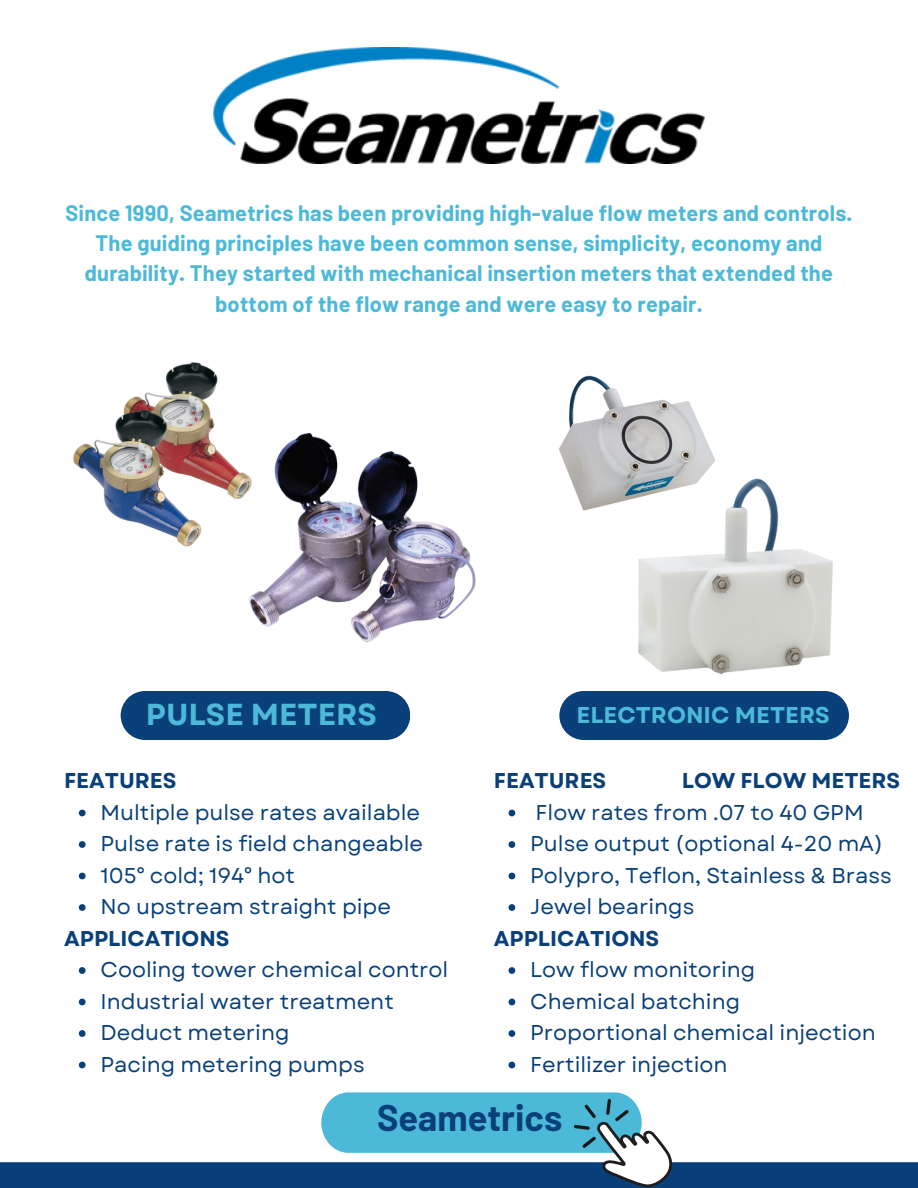
<style>
.page{position:relative;width:918px;height:1188px;background:#fff}
.page>*{position:absolute;margin:0;border:0;box-sizing:border-box;transform-origin:0 0}
.t1{font:700 36.3px "Barlow";color:#094079}
.t2{font:700 30.3px "Garet";color:#4cb9d8}
.t3{font:700 22.8px "Garet";color:#4cb9d8}
.t4{font:700 21.9px/30.3px "Barlow";letter-spacing:.01em;color:#4cb9d8;text-align:center}
.t5{font:21.45px "Garet";color:#094079}
.t6{font:700 21.45px "Garet";color:#094079}
</style>
<div class="page">
<div style="left:0;top:1162px;width:918px;height:26px;background:#094079"></div>
<svg style="left:321px;top:1092px;width:352px;height:96px"></svg>
<img style="left:214px;top:47px;width:490px;height:116px">
<img style="left:73px;top:362px;width:166px;height:185px">
<img style="left:239px;top:432px;width:237px;height:211px">
<div style="left:121px;top:691px;width:289px;height:49px;background:#094079"></div>
<div style="left:559px;top:691px;width:290px;height:49px;background:#094079"></div>
<img style="left:559px;top:375px;width:148px;height:136px">
<img style="left:599px;top:442px;width:250px;height:272px">
<svg style="left:79px;top:810px;width:7px;height:6px"></svg>
<svg style="left:79px;top:841px;width:7px;height:7px"></svg>
<svg style="left:79px;top:873px;width:7px;height:6px"></svg>
<svg style="left:79px;top:904px;width:7px;height:7px"></svg>
<svg style="left:79px;top:967px;width:7px;height:7px"></svg>
<svg style="left:79px;top:999px;width:7px;height:6px"></svg>
<svg style="left:79px;top:1030px;width:7px;height:7px"></svg>
<svg style="left:79px;top:1062px;width:7px;height:6px"></svg>
<svg style="left:509px;top:810px;width:6px;height:6px"></svg>
<svg style="left:509px;top:841px;width:6px;height:7px"></svg>
<svg style="left:509px;top:873px;width:6px;height:6px"></svg>
<svg style="left:509px;top:904px;width:6px;height:7px"></svg>
<svg style="left:509px;top:967px;width:6px;height:7px"></svg>
<svg style="left:509px;top:999px;width:6px;height:6px"></svg>
<svg style="left:509px;top:1030px;width:6px;height:7px"></svg>
<svg style="left:509px;top:1062px;width:6px;height:6px"></svg>
<p class="t4" style="left:65px;top:197px;width:789px">Since 1990, Seametrics has been providing high-value flow meters and controls.<br>The guiding principles have been common sense, simplicity, economy and durability. They started with mechanical insertion meters that extended the bottom of the flow range and were easy to repair.</p>
<h3 class="t2" style="left:146px;top:692px;width:233px">PULSE METERS</h3>
<h3 class="t6" style="left:64px;top:765px;width:114px">FEATURES</h3>
<p class="t5" style="left:101px;top:797px;width:321px">Multiple pulse rates available</p>
<p class="t5" style="left:101px;top:828px;width:324px">Pulse rate is field changeable</p>
<p class="t5" style="left:101px;top:860px;width:196px">105° cold; 194° hot</p>
<p class="t5" style="left:101px;top:891px;width:292px">No upstream straight pipe</p>
<h3 class="t6" style="left:64px;top:923px;width:167px">APPLICATIONS</h3>
<p class="t5" style="left:101px;top:954px;width:349px">Cooling tower chemical control</p>
<p class="t5" style="left:101px;top:986px;width:295px">Industrial water treatment</p>
<p class="t5" style="left:101px;top:1017px;width:190px">Deduct metering</p>
<p class="t5" style="left:101px;top:1049px;width:266px">Pacing metering pumps</p>
<h3 class="t3" style="left:577px;top:699px;width:255px">ELECTRONIC METERS</h3>
<p class="t6" style="left:494px;top:765px;width:114px">FEATURES</p>
<p class="t6" style="left:682px;top:765px;width:220px">LOW FLOW METERS</p>
<p class="t5" style="left:536px;top:797px;width:329px">Flow rates from .07 to 40 GPM</p>
<p class="t5" style="left:530px;top:828px;width:354px">Pulse output (optional 4-20 mA)</p>
<p class="t5" style="left:530px;top:860px;width:363px">Polypro, Teflon, Stainless &amp; Brass</p>
<h3 class="t5" style="left:530px;top:891px;width:166px">Jewel bearings</h3>
<p class="t6" style="left:494px;top:923px;width:167px">APPLICATIONS</p>
<p class="t5" style="left:530px;top:954px;width:227px">Low flow monitoring</p>
<p class="t5" style="left:530px;top:986px;width:211px">Chemical batching</p>
<p class="t5" style="left:530px;top:1017px;width:347px">Proportional chemical injection</p>
<p class="t5" style="left:530px;top:1049px;width:199px">Fertilizer injection</p>
<p class="t1" style="left:377px;top:1095px;width:187px">Seametrics</p>
</div>
